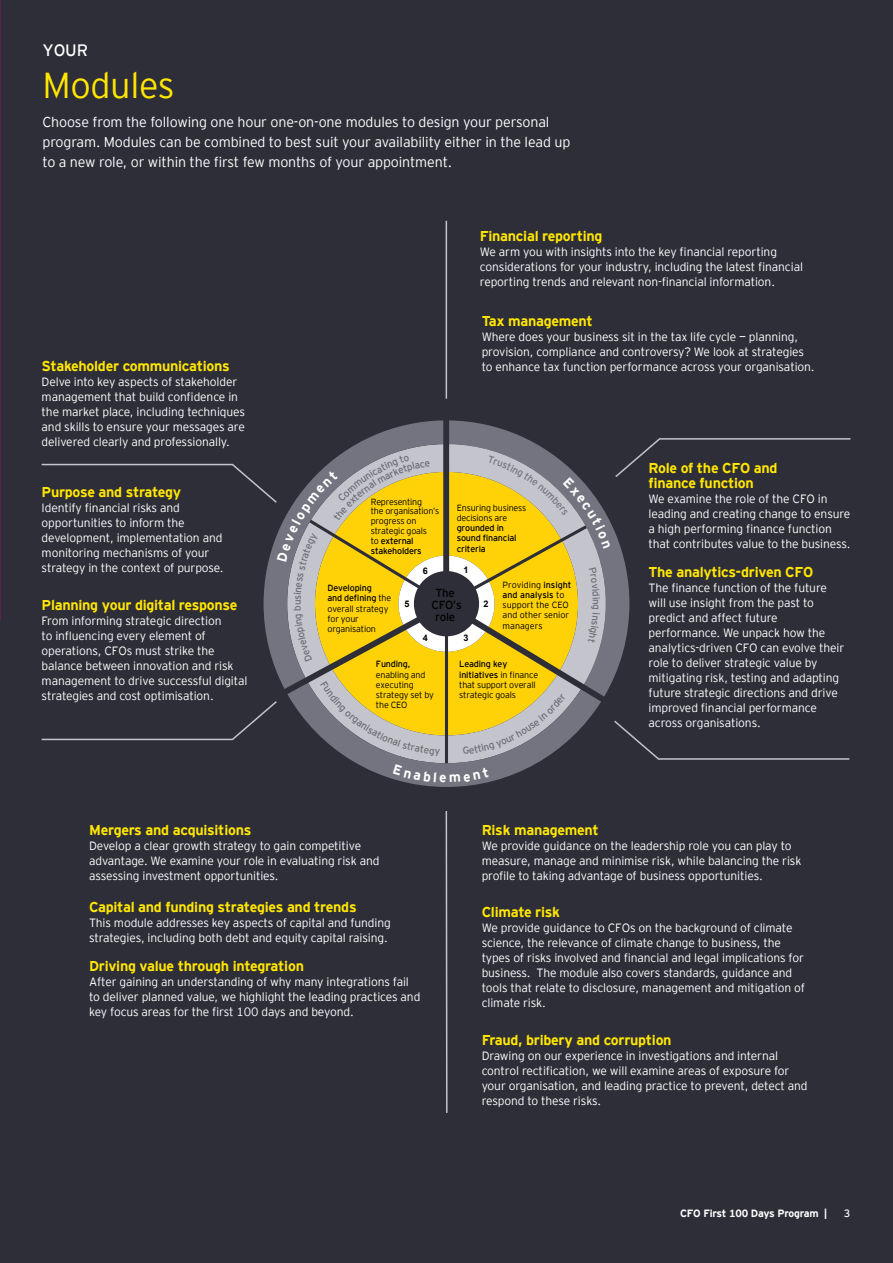
<style>
.page{position:relative;width:893px;height:1263px;background:#2e2e38}
.page>*{position:absolute;margin:0;border:0;box-sizing:border-box;transform-origin:0 0}
.t1{font:300 36px "EY Interstate";letter-spacing:-.01em;color:#ffe600}
.t2{font:16.5px "EY Interstate";color:#fff}
.t3{font:700 14.25px/15px "EY Interstate";letter-spacing:-.02em;color:#ffe600}
.t4{font:300 14.25px/20.2px "EY Interstate";letter-spacing:-.01em;color:#fff}
.t5{font:300 12px/15px "EY Interstate";letter-spacing:-.01em;color:#fff}
.t6{font:11.55px/11.9px "EY Interstate";letter-spacing:-.02em;color:#000;text-align:center}
.t7{font:700 10.5px "EY Interstate";letter-spacing:-.02em;color:#fff}
.t8{font:10.5px "EY Interstate";color:#fff}
.t9{font:9.9px "EY Interstate";color:#6d6e71}
.t10{font:700 9.15px "Arial";color:#000}
.t11{font:300 9px/10.2px "EY Interstate";letter-spacing:-.02em;color:#000}
.t12{font:300 9px/10.2px "EY Interstate";color:#000}
.t13{font:9px/10.2px "EY Interstate";letter-spacing:-.02em;color:#000}
.s1{font-weight:400}
</style>
<div class="page">
<img style="left:0;top:0;width:1px;height:621px">
<svg style="left:449px;top:420px;width:73px;height:17px"></svg>
<svg style="left:371px;top:420px;width:72px;height:17px"></svg>
<hr style="left:446px;top:221px;width:1px;height:178px;background:#c4c4cd">
<svg style="left:445px;top:811px;width:3px;height:302px"></svg>
<svg style="left:41px;top:437px;width:810px;height:350px"></svg>
<h2 class="t2" style="left:43px;top:38px;width:47px">YOUR</h2>
<h1 class="t1" style="left:43px;top:59px;width:134px">Modules</h1>
<p class="t4" style="left:43px;top:111px;width:529px">Choose from the following one hour one-on-one modules to design your personal program. Modules can be combined to best suit your availability either in the lead up to a new role, or within the first few months of your appointment.</p>
<p class="t3" style="left:42px;top:357px;width:190px">Stakeholder communications</p>
<p class="t5" style="left:42px;top:373px;width:205px">Delve into key aspects of stakeholder management that build confidence in the market place, including techniques and skills to ensure your messages are delivered clearly and professionally.</p>
<p class="t3" style="left:42px;top:484px;width:141px">Purpose and strategy</p>
<p class="t5" style="left:42px;top:500px;width:184px">Identify financial risks and opportunities to inform the development, implementation and monitoring mechanisms of your strategy in the context of purpose.</p>
<p class="t3" style="left:42px;top:597px;width:197px">Planning your digital response</p>
<p class="t5" style="left:42px;top:613px;width:207px">From informing strategic direction<br>to influencing every element of operations, CFOs must strike the balance between innovation and risk management to drive successful digital strategies and cost optimisation.</p>
<p class="t3" style="left:480px;top:228px;width:124px">Financial reporting</p>
<p class="t5" style="left:480px;top:244px;width:325px">We arm you with insights into the key financial reporting considerations for your industry, including the latest financial reporting trends and relevant non-financial information.</p>
<p class="t3" style="left:482px;top:313px;width:113px">Tax management</p>
<p class="t5" style="left:482px;top:329px;width:334px">Where does your business sit in the tax life cycle — planning, provision, compliance and controversy? We look at strategies to enhance tax function performance across your organisation.</p>
<p class="t9" style="left:290px;top:605px;width:7px;rotate:-90deg">u</p>
<p class="t11" style="left:371px;top:496px;width:70px">Representing<br>the organisation’s progress on strategic goals<br>to <span class="s1">external stakeholders</span></p>
<p class="t10" style="left:423px;top:564px;width:7px">6</p>
<p class="t11" style="left:457px;top:502px;width:71px">Ensuring business decisions are</p>
<p class="t13" style="left:457px;top:522px;width:61px">grounded in sound financial criteria</p>
<p class="t10" style="left:463px;top:563px;width:7px">1</p>
<p class="t12" style="left:503px;top:579px;width:70px">Providing <span class="s1">insight and analysis</span> to support the CEO and other senior managers</p>
<p class="t11" style="left:327px;top:582px;width:65px"><span class="s1">Developing<br>and defining</span> the overall strategy for your organisation</p>
<p class="t13" style="left:376px;top:658px;width:36px">Funding,</p>
<p class="t11" style="left:376px;top:669px;width:60px">enabling and executing strategy set by the CEO</p>
<p class="t6" style="left:431px;top:586px;width:32px">The<br>CFO’s role</p>
<p class="t10" style="left:405px;top:597px;width:7px">5</p>
<p class="t10" style="left:483px;top:598px;width:7px">2</p>
<p class="t10" style="left:423px;top:632px;width:7px">4</p>
<p class="t10" style="left:463px;top:632px;width:7px">3</p>
<p class="t11" style="left:459px;top:658px;width:80px"><span class="s1">Leading key initiatives</span> in finance that support overall strategic goals</p>
<p class="t9" style="left:603px;top:599px;width:7px;rotate:90deg">n</p>
<p class="t3" style="left:649px;top:460px;width:131px">Role of the CFO and finance function</p>
<p class="t5" style="left:649px;top:491px;width:203px">We examine the role of the CFO in leading and creating change to ensure a high performing finance function that contributes value to the business.</p>
<p class="t3" style="left:649px;top:563px;width:166px">The analytics-driven CFO</p>
<p class="t5" style="left:649px;top:579px;width:197px">The finance function of the future will use insight from the past to predict and affect future performance. We unpack how the analytics-driven CFO can evolve their role to deliver strategic value by mitigating risk, testing and adapting future strategic directions and drive improved financial performance across organisations.</p>
<p class="t3" style="left:89px;top:821px;width:164px">Mergers and acquisitions</p>
<p class="t5" style="left:89px;top:837px;width:292px">Develop a clear growth strategy to gain competitive advantage. We examine your role in evaluating risk and assessing investment opportunities.</p>
<p class="t3" style="left:89px;top:899px;width:269px">Capital and funding strategies and trends</p>
<p class="t5" style="left:89px;top:915px;width:303px">This module addresses key aspects of capital and funding strategies, including both debt and equity capital raising.</p>
<p class="t3" style="left:89px;top:957px;width:216px">Driving value through integration</p>
<p class="t5" style="left:89px;top:973px;width:333px">After gaining an understanding of why many integrations fail to deliver planned value, we highlight the leading practices and key focus areas for the first 100 days and beyond.</p>
<p class="t3" style="left:482px;top:821px;width:119px">Risk management</p>
<p class="t5" style="left:482px;top:837px;width:321px">We provide guidance on the leadership role you can play to measure, manage and minimise risk, while balancing the risk profile to taking advantage of business opportunities.</p>
<p class="t3" style="left:482px;top:904px;width:80px">Climate risk</p>
<p class="t5" style="left:482px;top:920px;width:325px">We provide guidance to CFOs on the background of climate science, the relevance of climate change to business, the types of risks involved and financial and legal implications for business. The module also covers standards, guidance and tools that relate to disclosure, management and mitigation of climate risk.</p>
<p class="t3" style="left:482px;top:1032px;width:191px">Fraud, bribery and corruption</p>
<p class="t5" style="left:482px;top:1048px;width:327px">Drawing on our experience in investigations and internal control rectification, we will examine areas of exposure for your organisation, and leading practice to prevent, detect and respond to these risks.</p>
<p class="t7" style="left:680px;top:1206px;width:148px">CFO First 100 Days Program |</p>
<p class="t8" style="left:844px;top:1206px;width:8px">3</p>
</div>
